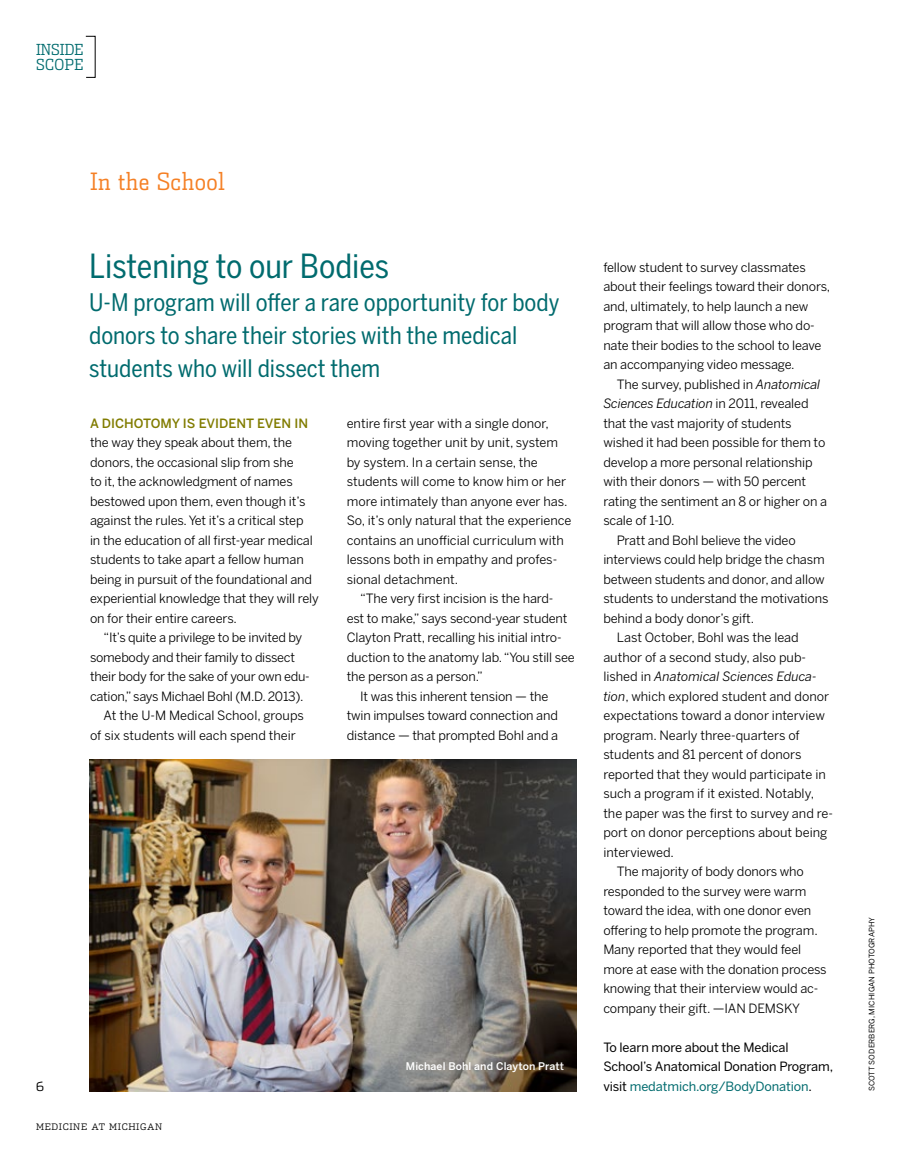
<style>
.page{position:relative;width:905px;height:1175px;background:#fff}
.page>*{position:absolute;margin:0;border:0;box-sizing:border-box;transform-origin:0 0}
.t1{font:33px "Benton Sans Cond Regluar";color:#006b6e}
.t2{font:24px/33px "Benton Sans Cond Regluar";color:#006b6e}
.t3{font:300 24px "Dispatch Cond";letter-spacing:.02em;color:#f58025}
.t4{font:300 15.3px/14.2px "Dispatch Cond";letter-spacing:.01em;color:#006b6e}
.t5{font:12.75px/19.5px "Benton Sans";letter-spacing:-.01em;color:#000}
.t6{font:italic 12.75px "Benton Sans";letter-spacing:-.01em;color:#000}
.t7{font:12.75px/19.5px "Benton Sans Regluar";letter-spacing:-.01em;color:#000}
.t8{font:12.75px "Benton Sans Regluar";letter-spacing:-.01em;color:#006b6e}
.t9{font:500 12.75px "Benton Sans";color:#817c00}
.t10{font:300 12.75px "Dispatch";color:#000}
.t11{font:500 10.5px "Benton Sans";color:#fff}
.t12{font:300 9px "Dispatch";letter-spacing:.07em;color:#000}
.t13{font:7.5px "Benton Sans Regluar";letter-spacing:.01em;color:#000}
.s1{font-style:italic}
.s2{font-style:normal}
.s3{color:#000}
</style>
<div class="page">
<img style="left:89px;top:759px;width:487px;height:332px">
<p class="t4" style="left:36px;top:43px;width:49px">INSIDE<br>SCOPE</p>
<h2 class="t3" style="left:90px;top:167px;width:136px">IN THE SCHOOL</h2>
<h1 class="t1" style="left:89px;top:247px;width:301px">Listening to our Bodies</h1>
<h2 class="t2" style="left:89px;top:286px;width:472px">U-M program will offer a rare opportunity for body donors to share their stories with the medical students who will dissect them</h2>
<p class="t9" style="left:90px;top:415px;width:219px">A DICHOTOMY IS EVIDENT EVEN IN</p>
<p class="t5" style="left:90px;top:433px;width:230px">the way they speak about them, the donors, the occasional slip from she<br>to it, the acknowledgment of names bestowed upon them, even though it’s against the rules. Yet it’s a critical step<br>in the education of all first-year medical students to take apart a fellow human being in pursuit of the foundational and experiential knowledge that they will rely on for their entire careers.</p>
<p class="t5" style="left:104px;top:628px;width:200px">“It’s quite a privilege to be invited by</p>
<p class="t5" style="left:90px;top:647px;width:207px">somebody and their family to dissect</p>
<p class="t5" style="left:90px;top:667px;width:221px">their body for the sake of your own edu-</p>
<p class="t5" style="left:90px;top:686px;width:215px">cation,” says Michael Bohl (M.D. 2013).</p>
<p class="t5" style="left:104px;top:706px;width:202px">At the U-M Medical School, groups</p>
<p class="t5" style="left:90px;top:725px;width:207px">of six students will each spend their</p>
<p class="t5" style="left:346px;top:413px;width:226px">entire first year with a single donor, moving together unit by unit, system by system. In a certain sense, the students will come to know him or her more intimately than anyone ever has.<br>So, it’s only natural that the experience contains an unofficial curriculum with lessons both in empathy and profes&shy;sional detachment.</p>
<p class="t5" style="left:360px;top:589px;width:195px">“The very first incision is the hard-</p>
<p class="t5" style="left:346px;top:608px;width:222px">est to make,” says second-year student</p>
<p class="t5" style="left:346px;top:628px;width:216px">Clayton Pratt, recalling his initial intro-</p>
<p class="t5" style="left:346px;top:647px;width:230px">duction to the anatomy lab. “You still see</p>
<p class="t5" style="left:346px;top:667px;width:138px">the person as a person.”</p>
<p class="t5" style="left:360px;top:686px;width:190px">It was this inherent tension — the</p>
<p class="t5" style="left:346px;top:706px;width:213px">twin impulses toward connection and</p>
<p class="t5" style="left:346px;top:725px;width:213px">distance — that prompted Bohl and a</p>
<p class="t11" style="left:406px;top:1060px;width:160px">MICHAEL BOHL AND CLAYTON PRATT</p>
<p class="t5" style="left:603px;top:257px;width:228px">fellow student to survey classmates about their feelings toward their donors, and, ultimately, to help launch a new program that will allow those who do&shy;nate their bodies to the school to leave an accompanying video message.</p>
<p class="t5" style="left:617px;top:374px;width:205px">The survey, published in <span class="s1">Anatomical</span></p>
<p class="t6" style="left:603px;top:396px;width:207px">Sciences Education <span class="s2">in 2011, revealed</span></p>
<p class="t5" style="left:603px;top:413px;width:190px">that the vast majority of students</p>
<p class="t5" style="left:603px;top:433px;width:223px">wished it had been possible for them to</p>
<p class="t5" style="left:603px;top:452px;width:211px">develop a more personal relationship</p>
<p class="t5" style="left:603px;top:472px;width:204px">with their donors — with 50 percent</p>
<p class="t5" style="left:603px;top:491px;width:225px">rating the sentiment an 8 or higher on a</p>
<p class="t5" style="left:603px;top:511px;width:73px">scale of 1-10.</p>
<p class="t5" style="left:617px;top:530px;width:180px">Pratt and Bohl believe the video</p>
<p class="t5" style="left:603px;top:550px;width:223px">interviews could help bridge the chasm</p>
<p class="t5" style="left:603px;top:569px;width:223px">between students and donor, and allow</p>
<p class="t5" style="left:603px;top:589px;width:226px">students to understand the motivations</p>
<p class="t5" style="left:603px;top:608px;width:152px">behind a body donor’s gift.</p>
<p class="t5" style="left:617px;top:628px;width:183px">Last October, Bohl was the lead</p>
<p class="t5" style="left:603px;top:647px;width:204px">author of a second study, also pub-</p>
<p class="t6" style="left:603px;top:669px;width:215px"><span class="s2">lished in</span> Anatomical Sciences Educa-</p>
<p class="t5" style="left:603px;top:686px;width:227px"><span class="s1">tion</span>, which explored student and donor</p>
<p class="t5" style="left:603px;top:706px;width:223px">expectations toward a donor interview</p>
<p class="t5" style="left:603px;top:725px;width:198px">program. Nearly three-quarters of</p>
<p class="t5" style="left:603px;top:745px;width:200px">students and 81 percent of donors</p>
<p class="t5" style="left:603px;top:764px;width:224px">reported that they would participate in</p>
<p class="t5" style="left:603px;top:784px;width:212px">such a program if it existed. Notably,</p>
<p class="t5" style="left:603px;top:803px;width:231px">the paper was the first to survey and re-</p>
<p class="t5" style="left:603px;top:823px;width:225px">port on donor perceptions about being</p>
<p class="t5" style="left:603px;top:842px;width:72px">interviewed.</p>
<p class="t5" style="left:617px;top:862px;width:189px">The majority of body donors who</p>
<p class="t5" style="left:603px;top:881px;width:205px">responded to the survey were warm</p>
<p class="t5" style="left:603px;top:901px;width:209px">toward the idea, with one donor even</p>
<p class="t5" style="left:603px;top:920px;width:216px">offering to help promote the program.</p>
<p class="t5" style="left:603px;top:940px;width:199px">Many reported that they would feel</p>
<p class="t5" style="left:603px;top:959px;width:225px">more at ease with the donation process</p>
<p class="t5" style="left:603px;top:979px;width:216px">knowing that their interview would ac-</p>
<p class="t5" style="left:603px;top:998px;width:198px">company their gift. —IAN DEMSKY</p>
<p class="t7" style="left:603px;top:1037px;width:231px">To learn more about the Medical<br>School’s Anatomical Donation Program,</p>
<p class="t10" style="left:36px;top:1078px;width:9px">6</p>
<p class="t8" style="left:603px;top:1078px;width:210px"><span class="s3">visit</span> medatmich.org/BodyDonation<span class="s3">.</span></p>
<p class="t12" style="left:36px;top:1121px;width:128px">MEDICINE AT MICHIGAN</p>
<p class="t13" style="left:867px;top:1091px;width:176px;rotate:-90deg">scott soderberg, m ichigan photography</p>
</div>
